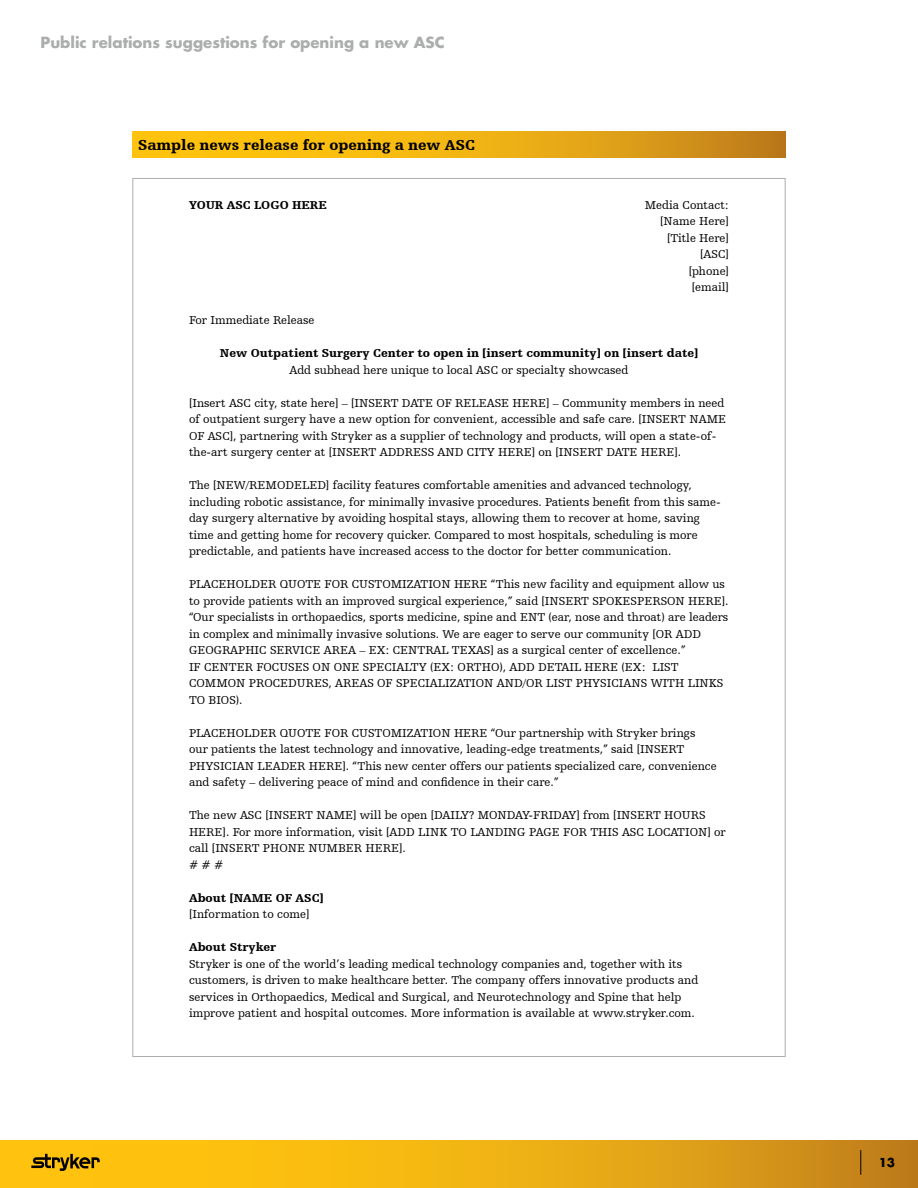
<style>
.page{position:relative;width:918px;height:1188px;background:#fff}
.page>*{position:absolute;margin:0;border:0;box-sizing:border-box;transform-origin:0 0}
.t1{font:700 15px "Futura For Stryker";color:#abaead}
.t2{font:900 15px "Humanist Slabserif 712 BT";color:#000}
.t3{font:12px/16.5px "Humanist Slabserif 712 BT";color:#000}
.t4{font:900 12px "Humanist Slabserif 712 BT";color:#000}
.t5{font:700 12px "Futura For Stryker";color:#000}
</style>
<div class="page">
<svg style="left:132px;top:131px;width:654px;height:27px"></svg>
<svg style="left:0;top:1140px;width:918px;height:48px"></svg>
<svg style="left:31px;top:1154px;width:69px;height:17px"></svg>
<svg style="left:861px;top:1150px;width:1px;height:25px"></svg>
<p class="t1" style="left:41px;top:32px;width:406px">Public relations suggestions for opening a new ASC</p>
<p class="t2" style="left:138px;top:136px;width:338px">Sample news release for opening a new ASC</p>
<p class="t4" style="left:189px;top:197px;width:139px">YOUR ASC LOGO HERE</p>
<p class="t3" style="left:645px;top:196px;width:86px;text-align:right">Media Contact: [Name Here] [Title Here] [ASC]<br>[phone]<br>[email]</p>
<p class="t3" style="left:189px;top:312px;width:127px">For Immediate Release</p>
<p class="t4" style="left:220px;top:345px;width:480px">New Outpatient Surgery Center to open in [insert community] on [insert date]</p>
<p class="t3" style="left:290px;top:361px;width:340px">Add subhead here unique to local ASC or specialty showcased</p>
<p class="t3" style="left:189px;top:394px;width:539px">[Insert ASC city, state here] – [INSERT DATE OF RELEASE HERE] – Community members in need of outpatient surgery have a new option for convenient, accessible and safe care. [INSERT NAME OF ASC], partnering with Stryker as a supplier of technology and products, will open a state-of&shy;the-art surgery center at [INSERT ADDRESS AND CITY HERE] on [INSERT DATE HERE].</p>
<p class="t3" style="left:189px;top:477px;width:533px">The [NEW/REMODELED] facility features comfortable amenities and advanced technology, including robotic assistance, for minimally invasive procedures. Patients benefit from this same&shy;day surgery alternative by avoiding hospital stays, allowing them to recover at home, saving time and getting home for recovery quicker. Compared to most hospitals, scheduling is more predictable, and patients have increased access to the doctor for better communication.</p>
<p class="t3" style="left:189px;top:576px;width:541px">PLACEHOLDER QUOTE FOR CUSTOMIZATION HERE “This new facility and equipment allow us to provide patients with an improved surgical experience,” said [INSERT SPOKESPERSON HERE]. “Our specialists in orthopaedics, sports medicine, spine and ENT (ear, nose and throat) are leaders in complex and minimally invasive solutions. We are eager to serve our community [OR ADD GEOGRAPHIC SERVICE AREA – EX: CENTRAL TEXAS] as a surgical center of excellence.”<br>IF CENTER FOCUSES ON ONE SPECIALTY (EX: ORTHO), ADD DETAIL HERE (EX: LIST COMMON PROCEDURES, AREAS OF SPECIALIZATION AND/OR LIST PHYSICIANS WITH LINKS TO BIOS).</p>
<p class="t3" style="left:189px;top:724px;width:529px">PLACEHOLDER QUOTE FOR CUSTOMIZATION HERE “Our partnership with Stryker brings our patients the latest technology and innovative, leading-edge treatments,” said [INSERT PHYSICIAN LEADER HERE]. “This new center offers our patients specialized care, convenience and safety – delivering peace of mind and confidence in their care.”</p>
<p class="t3" style="left:189px;top:807px;width:538px">The new ASC [INSERT NAME] will be open [DAILY? MONDAY-FRIDAY] from [INSERT HOURS HERE]. For more information, visit [ADD LINK TO LANDING PAGE FOR THIS ASC LOCATION] or call [INSERT PHONE NUMBER HERE].<br># # #</p>
<p class="t4" style="left:189px;top:890px;width:136px">About [NAME OF ASC]</p>
<p class="t3" style="left:189px;top:906px;width:122px">[Information to come]</p>
<p class="t4" style="left:189px;top:939px;width:89px">About Stryker</p>
<p class="t3" style="left:189px;top:955px;width:511px">Stryker is one of the world’s leading medical technology companies and, together with its customers, is driven to make healthcare better. The company offers innovative products and services in Orthopaedics, Medical and Surgical, and Neurotechnology and Spine that help improve patient and hospital outcomes. More information is available at www.stryker.com.</p>
<p class="t5" style="left:879px;top:1155px;width:18px">13</p>
</div>
